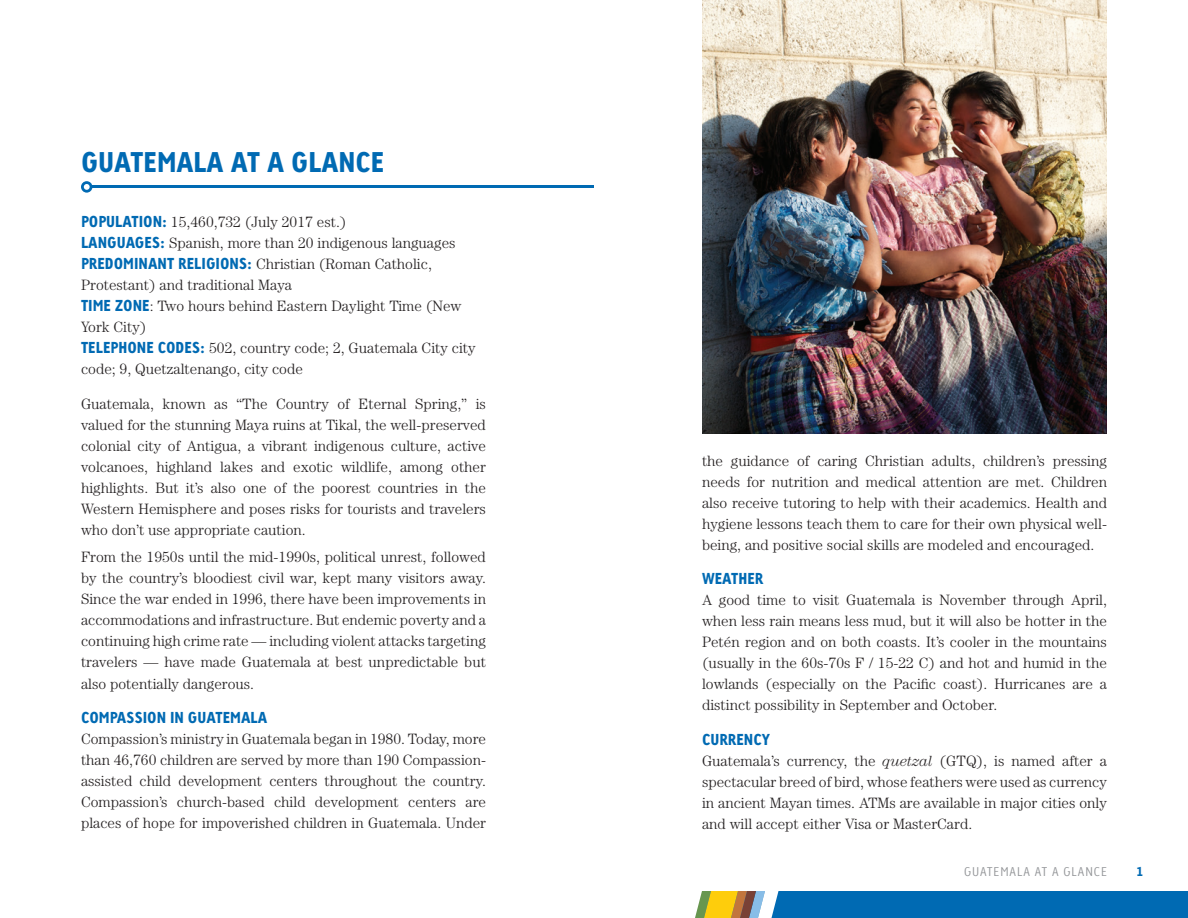
<style>
.page{position:relative;width:1188px;height:918px;background:#fff}
.page>*{position:absolute;margin:0;border:0;box-sizing:border-box;transform-origin:0 0}
.t1{font:27px "Linotype Tetria Black Tab";color:#006ab3}
.t2{font:300 15px/21px "Century";color:#231f20;text-align:justify}
.t3{font:15px "Linotype Tetria Black Tab";color:#006ab3}
.t4{font:12px "Linotype Tetria Light Tab";letter-spacing:.085em;color:#939598}
.t5{font:12px "Linotype Tetria Black Tab";color:#006ab3}
.s1{font-family:"Linotype Tetria Black Tab";font-weight:400;color:#006ab3}
.s2{font-style:italic}
</style>
<div class="page">
<div style="left:702px;top:891px;width:486px;height:27px;background:#006ab3"></div>
<svg style="left:695px;top:891px;width:84px;height:27px;background:#bfb16d"></svg>
<hr style="left:87px;top:186px;width:507px;height:2px;background:#006ab3">
<svg style="left:81px;top:181px;width:11px;height:12px"></svg>
<svg style="left:84px;top:184px;width:6px;height:6px"></svg>
<img style="left:702px;top:0;width:405px;height:434px">
<p class="t1" style="left:81px;top:144px;width:305px">GUATEMALA AT A GLANCE</p>
<p class="t2" style="left:81px;top:211px;width:267px"><span class="s1">POPULATION:</span> 15,460,732 (July 2017 est.)</p>
<p class="t2" style="left:81px;top:232px;width:376px"><span class="s1">LANGUAGES:</span> Spanish, more than 20 indigenous languages</p>
<p class="t2" style="left:81px;top:253px;width:352px"><span class="s1">PREDOMINANT RELIGIONS:</span> Christian (Roman Catholic,<br>Protestant) and traditional Maya</p>
<p class="t2" style="left:81px;top:295px;width:382px"><span class="s1">TIME ZONE</span>: Two hours behind Eastern Daylight Time (New<br>York City)</p>
<p class="t2" style="left:81px;top:337px;width:396px"><span class="s1">TELEPHONE CODES:</span> 502, country code; 2, Guatemala City city code; 9, Quetzaltenango, city code</p>
<p class="t2" style="left:81px;top:393px;width:406px">Guatemala, known as “The Country of Eternal Spring,” is valued for the stunning Maya ruins at Tikal, the well-preserved colonial city of Antigua, a vibrant indigenous culture, active volcanoes, highland lakes and exotic wildlife, among other highlights. But it’s also one of the poorest countries in the Western Hemisphere and poses risks for tourists and travelers who don’t use appropriate caution.</p>
<p class="t2" style="left:81px;top:546px;width:407px">From the 1950s until the mid-1990s, political unrest, followed by the country’s bloodiest civil war, kept many visitors away.<br>Since the war ended in 1996, there have been improvements in accommodations and infrastructure. But endemic poverty and a continuing high crime rate — including violent attacks targeting travelers — have made Guatemala at best unpredictable but also potentially dangerous.</p>
<p class="t3" style="left:81px;top:708px;width:188px">COMPASSION IN GUATEMALA</p>
<p class="t2" style="left:81px;top:729px;width:407px">Compassion’s ministry in Guatemala began in 1980. Today, more than 46,760 children are served by more than 190 Compassion&shy;assisted child development centers throughout the country.<br>Compassion’s church-based child development centers are places of hope for impoverished children in Guatemala. Under</p>
<p class="t2" style="left:702px;top:450px;width:407px">the guidance of caring Christian adults, children’s pressing needs for nutrition and medical attention are met. Children also receive tutoring to help with their academics. Health and hygiene lessons teach them to care for their own physical well&shy;being, and positive social skills are modeled and encouraged.</p>
<p class="t3" style="left:702px;top:569px;width:63px">WEATHER</p>
<p class="t2" style="left:702px;top:589px;width:407px">A good time to visit Guatemala is November through April, when less rain means less mud, but it will also be hotter in the Petén region and on both coasts. It’s cooler in the mountains (usually in the 60s-70s F / 15-22 C) and hot and humid in the lowlands (especially on the Pacific coast). Hurricanes are a distinct possibility in September and October.</p>
<p class="t3" style="left:702px;top:729px;width:70px">CURRENCY</p>
<p class="t2" style="left:702px;top:750px;width:407px">Guatemala’s currency, the <span class="s2">quetzal</span> (GTQ), is named after a spectacular breed of bird, whose feathers were used as currency in ancient Mayan times. ATMs are available in major cities only and will accept either Visa or MasterCard.</p>
<p class="t4" style="left:964px;top:864px;width:144px">GUATEMALA AT A GLANCE</p>
<p class="t5" style="left:1137px;top:864px;width:8px">1</p>
</div>
